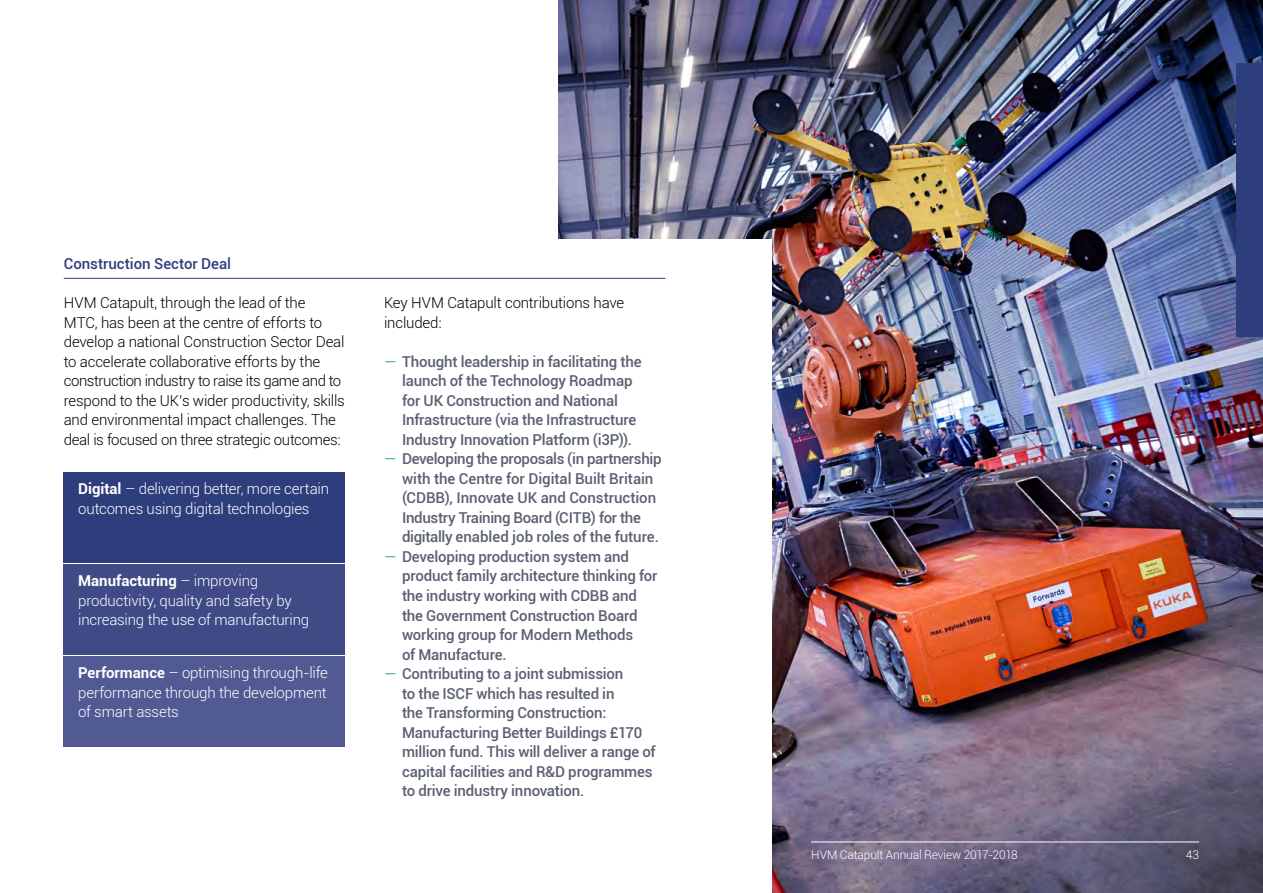
<style>
.page{position:relative;width:1263px;height:893px;background:#fff}
.page>*{position:absolute;margin:0;border:0;box-sizing:border-box;transform-origin:0 0}
.t1{font:500 15px/19.5px "Roboto";letter-spacing:-.01em;color:#5a6071}
.t2{font:300 15px/19.5px "Roboto";letter-spacing:-.015em;color:#000}
.t3{font:300 15px/19.5px "Roboto";letter-spacing:-.01em;color:#fff}
.t4{font:500 15px "Roboto";color:#2e3d7c}
.t5{font:300 12px "Roboto";letter-spacing:-.01em;color:#fff}
.s1{font-weight:400;color:#3db3a2}
.s2{font-weight:700}
</style>
<div class="page">
<div style="left:64px;top:656px;width:281px;height:91px;background:#515a93"></div>
<div style="left:64px;top:564px;width:281px;height:91px;background:#3f4a87"></div>
<div style="left:64px;top:472px;width:281px;height:91px;background:#2e3d7c"></div>
<img style="left:559px;top:0;width:704px;height:893px">
<hr style="left:64px;top:278px;width:601px;height:1px;background:#2e3d7c">
<div style="left:1237px;top:64px;width:26px;height:273px;background:#2e3d7c"></div>
<hr style="left:811px;top:842px;width:388px;height:1px;background:#fff">
<p class="t4" style="left:64px;top:254px;width:169px">Construction Sector Deal</p>
<p class="t2" style="left:64px;top:293px;width:282px">HVM Catapult, through the lead of the<br>MTC, has been at the centre of efforts to develop a national Construction Sector Deal to accelerate collaborative efforts by the construction industry to raise its game and to respond to the UK’s wider productivity, skills and environmental impact challenges. The deal is focused on three strategic outcomes:</p>
<p class="t2" style="left:384px;top:293px;width:242px">Key HVM Catapult contributions have included:</p>
<p class="t1" style="left:402px;top:351px;width:241px;text-indent:-18px"><span class="s1">—</span> Thought leadership in facilitating the launch of the Technology Roadmap for UK Construction and National Infrastructure (via the Infrastructure Industry Innovation Platform (i3P)).</p>
<p class="t1" style="left:402px;top:449px;width:261px;text-indent:-18px"><span class="s1">—</span> Developing the proposals (in partnership with the Centre for Digital Built Britain (CDBB), Innovate UK and Construction Industry Training Board (CITB) for the digitally enabled job roles of the future.</p>
<p class="t1" style="left:402px;top:546px;width:257px;text-indent:-18px"><span class="s1">—</span> Developing production system and product family architecture thinking for the industry working with CDBB and the Government Construction Board working group for Modern Methods<br>of Manufacture.</p>
<p class="t1" style="left:402px;top:663px;width:255px;text-indent:-18px"><span class="s1">—</span> Contributing to a joint submission<br>to the ISCF which has resulted in<br>the Transforming Construction:<br>Manufacturing Better Buildings £170 million fund. This will deliver a range of capital facilities and R&amp;D programmes to drive industry innovation.</p>
<p class="t3" style="left:78px;top:479px;width:252px"><span class="s2">Digital</span> – delivering better, more certain outcomes using digital technologies</p>
<p class="t3" style="left:78px;top:571px;width:233px"><span class="s2">Manufacturing</span> – improving productivity, quality and safety by increasing the use of manufacturing</p>
<p class="t3" style="left:78px;top:663px;width:251px;text-align:justify"><span class="s2">Performance</span> – optimising through-life performance through the development of smart assets</p>
<p class="t5" style="left:811px;top:846px;width:208px">HVM Catapult Annual Review 2017-2018</p>
<p class="t5" style="left:1186px;top:846px;width:15px">43</p>
</div>
